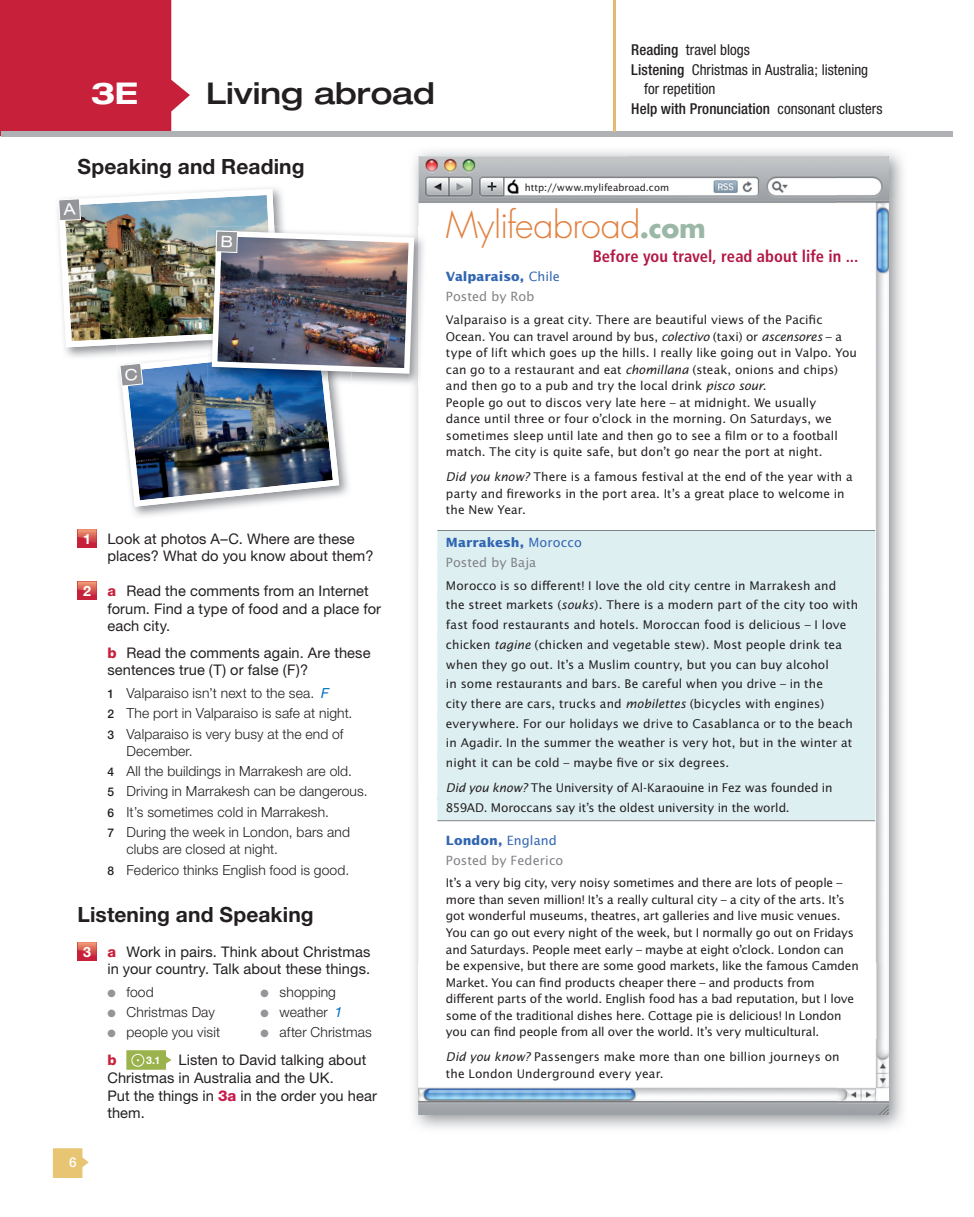
<style>
.page{position:relative;width:974px;height:1217px;background:#fff}
.page>*{position:absolute;margin:0;border:0;box-sizing:border-box;transform-origin:0 0}
.t1{font:300 36px "Futura";letter-spacing:-.01em;color:#e18140}
.t2{font:500 expanded 30px "Helvetica Neue";color:#231f20}
.t3{font:700 expanded 30px "Helvetica Neue";color:#fff}
.t4{font:700 21px "Helvetica Neue";letter-spacing:.005em;color:#231f20}
.t5{font:700 condensed 16.5px "Frutiger";letter-spacing:.005em;color:#b31845}
.t6{font:condensed 15px "Helvetica Neue";color:#231f20}
.t7{font:500 condensed 15px "Helvetica Neue";letter-spacing:.005em;color:#231f20}
.t8{font:14.7px/17.5px "Helvetica Neue";letter-spacing:.005em;color:#231f20}
.t9{font:800 14.7px "Helvetica Neue";color:#c7203b}
.t10{font:300 13.8px/20.4px "Helvetica Neue";letter-spacing:.01em;color:#231f20}
.t11{font:500 13.5px "Helvetica Neue";color:#fff}
.t12{font:12.75px/19.6px "Lucida Sans";color:#808285}
.t13{font:700 12.75px/19.6px "Lucida Sans";color:#3065b1}
.t14{font:12px/16.5px "Lucida Sans";color:#231f20}
.t15{font:9.75px "Lucida Sans";color:#231f20}
.s1{font-weight:500}
.s2{font-weight:400}
.s3{font-weight:700;font-size:14.25px;color:#fff}
.s4{font-weight:800;color:#c7203b}
.s5{font-weight:500;font-size:12px}
.s6{font-weight:400;font-style:italic;color:#006fba}
.s7{color:#939598}
.s8{font-weight:700;font-size:10.5px;color:#fff}
.s9{font-weight:800;font-size:15px;color:#c61d4c}
.s10{font-weight:700;font-size:27px;color:#9bb8a7}
.s11{font-weight:400;color:#808285}
.s12{font-style:italic}
.s13{font-weight:700;color:#3065b1}
.s14{color:#3065b1}
</style>
<div class="page">
<svg style="left:52px;top:1148px;width:37px;height:30px"></svg>
<svg style="left:0;top:0;width:190px;height:136px"></svg>
<div style="left:1px;top:132px;width:951px;height:5px;background:#b0b1b5"></div>
<img style="left:417px;top:197px;width:1px;height:30px">
<img style="left:418px;top:156px;width:418px;height:622px">
<img style="left:836px;top:156px;width:53px;height:807px">
<img style="left:627px;top:821px;width:210px;height:142px">
<img style="left:418px;top:963px;width:471px;height:151px">
<div style="left:791px;top:181px;width:46px;height:14px;background:#fff"></div>
<div style="left:437px;top:530px;width:438px;height:30px;background:#deeff2"></div>
<hr style="left:437px;top:530px;width:438px;height:1px;background:#808285">
<div style="left:437px;top:549px;width:438px;height:30px;background:#deeff2"></div>
<div style="left:437px;top:572px;width:438px;height:30px;background:#deeff2"></div>
<div style="left:437px;top:592px;width:438px;height:30px;background:#deeff2"></div>
<div style="left:437px;top:611px;width:438px;height:30px;background:#deeff2"></div>
<div style="left:437px;top:631px;width:438px;height:30px;background:#deeff2"></div>
<div style="left:437px;top:651px;width:438px;height:30px;background:#deeff2"></div>
<div style="left:437px;top:671px;width:438px;height:30px;background:#deeff2"></div>
<div style="left:437px;top:690px;width:438px;height:30px;background:#deeff2"></div>
<div style="left:437px;top:710px;width:438px;height:30px;background:#deeff2"></div>
<div style="left:437px;top:730px;width:438px;height:30px;background:#deeff2"></div>
<div style="left:437px;top:749px;width:438px;height:30px;background:#deeff2"></div>
<div style="left:437px;top:774px;width:438px;height:30px;background:#deeff2"></div>
<div style="left:437px;top:790px;width:438px;height:30px;background:#deeff2"></div>
<hr style="left:437px;top:820px;width:438px;height:1px;background:#808285">
<div style="left:78px;top:529px;width:19px;height:19px;background:#c7203b"></div>
<svg style="left:78px;top:529px;width:19px;height:14px"></svg>
<div style="left:78px;top:581px;width:19px;height:19px;background:#c7203b"></div>
<svg style="left:78px;top:581px;width:19px;height:14px"></svg>
<div style="left:78px;top:942px;width:19px;height:18px;background:#c7203b"></div>
<svg style="left:78px;top:942px;width:19px;height:14px"></svg>
<svg style="left:126px;top:1050px;width:45px;height:19px"></svg>
<hr style="left:613px;top:0;width:2px;height:132px;background:#e2ba74">
<img style="left:132px;top:506px;width:109px;height:10px">
<img style="left:417px;top:227px;width:9px;height:159px">
<img style="left:58px;top:189px;width:359px;height:317px">
<h2 class="t3" style="left:91px;top:74px;width:49px">3E</h2>
<h2 class="t2" style="left:206px;top:75px;width:230px">Living abroad</h2>
<p class="t6" style="left:631px;top:41px;width:120px"><span class="s1">Reading</span> travel blogs</p>
<p class="t6" style="left:631px;top:61px;width:238px"><span class="s1">Listening</span> Christmas in Australia; listening</p>
<p class="t6" style="left:644px;top:80px;width:73px">for repetition</p>
<p class="t7" style="left:631px;top:100px;width:253px">Help with Pronunciation <span class="s2">consonant clusters</span></p>
<h3 class="t4" style="left:78px;top:153px;width:228px">Speaking and Reading</h3>
<p class="t8" style="left:107px;top:529px;width:268px;text-indent:-24px"><span class="s3">1</span> Look at photos A–C. Where are these places? What do you know about them?</p>
<p class="t8" style="left:107px;top:581px;width:275px;text-indent:-24px"><span class="s3">2</span> <span class="s4">a</span> Read the comments from an Internet forum. Find a type of food and a place for each city.</p>
<p class="t8" style="left:107px;top:643px;width:265px"><span class="s4">b</span> Read the comments again. Are these sentences true (T) or false (F)?</p>
<p class="t10" style="left:107px;top:682px;width:247px"><span class="s5">1</span> Valparaiso isn’t next to the sea. <span class="s6">F<br></span><span class="s5">2</span> The port in Valparaiso is safe at night.<br><span class="s5">3</span> Valparaiso is very busy at the end of</p>
<p class="t10" style="left:107px;top:740px;width:262px;text-indent:19px">December.<br><span class="s5">4</span> All the buildings in Marrakesh are old.<br><span class="s5">5</span> Driving in Marrakesh can be dangerous.<br><span class="s5">6</span> It’s sometimes cold in Marrakesh.<br><span class="s5">7</span> During the week in London, bars and</p>
<p class="t10" style="left:107px;top:838px;width:243px;text-indent:19px">clubs are closed at night.<br><span class="s5">8</span> Federico thinks English food is good.</p>
<h3 class="t4" style="left:78px;top:901px;width:238px">Listening and Speaking</h3>
<p class="t8" style="left:83px;top:942px;width:289px;text-align:right"><span class="s3">3</span> <span class="s4">a</span> Work in pairs. Think about Christmas in your country. Talk about these things.</p>
<p class="t10" style="left:107px;top:980px;width:48px"><span class="s7">●</span> food</p>
<p class="t10" style="left:107px;top:1001px;width:109px"><span class="s7">●</span> Christmas Day</p>
<p class="t10" style="left:107px;top:1021px;width:114px"><span class="s7">●</span> people you visit</p>
<p class="t10" style="left:260px;top:980px;width:77px"><span class="s7">●</span> shopping</p>
<p class="t10" style="left:260px;top:1001px;width:84px"><span class="s7">●</span> weather <span class="s6">1</span></p>
<p class="t10" style="left:260px;top:1021px;width:113px"><span class="s7">●</span> after Christmas</p>
<p class="t11" style="left:69px;top:1154px;width:9px">6</p>
<p class="t8" style="left:107px;top:1050px;width:271px;text-indent:39px"><span class="s8">3.1</span> Listen to David talking about<br>Christmas in Australia and the UK.<br>Put the things in <span class="s9">3a</span> in the order you hear them.</p>
<p class="t9" style="left:107px;top:1050px;width:11px">b</p>
<p class="t15" style="left:525px;top:182px;width:146px">http://www.mylifeabroad.com</p>
<h1 class="t1" style="left:446px;top:203px;width:261px">Mylifeabroad<span class="s10">.com</span></h1>
<h3 class="t5" style="left:593px;top:246px;width:267px">Before you travel, read about life in ...</h3>
<p class="t13" style="left:446px;top:267px;width:115px">Valparaiso, <span class="s2">Chile<br></span><span class="s11">Posted by Rob</span></p>
<p class="t14" style="left:446px;top:311px;width:412px">Valparaiso is a great city. There are beautiful views of the Pacific Ocean. You can travel around by bus, <span class="s12">colectivo</span> (taxi) or <span class="s12">ascensores</span> – a type of lift which goes up the hills. I really like going out in Valpo. You can go to a restaurant and eat <span class="s12">chomillana</span> (steak, onions and chips) and then go to a pub and try the local drink <span class="s12">pisco sour</span>.<br>People go out to discos very late here – at midnight. We usually<br>dance until three or four o’clock in the morning. On Saturdays, we sometimes sleep until late and then go to see a film or to a football match. The city is quite safe, but don’t go near the port at night.</p>
<p class="t14" style="left:446px;top:468px;width:408px"><span class="s12">Did you know?</span> There is a famous festival at the end of the year with a party and fireworks in the port area. It’s a great place to welcome in the New Year.</p>
<p class="t12" style="left:446px;top:533px;width:137px"><span class="s13">Marrakesh,</span> <span class="s14">Morocco<br></span>Posted by Baja</p>
<p class="t14" style="left:446px;top:575px;width:414px;line-height:19.6px">Morocco is so different! I love the old city centre in Marrakesh and the street markets (<span class="s12">souks</span>). There is a modern part of the city too with fast food restaurants and hotels. Moroccan food is delicious – I love chicken <span class="s12">tagine</span> (chicken and vegetable stew). Most people drink tea when they go out. It’s a Muslim country, but you can buy alcohol<br>in some restaurants and bars. Be careful when you drive – in the<br>city there are cars, trucks and <span class="s12">mobilettes</span> (bicycles with engines) everywhere. For our holidays we drive to Casablanca or to the beach in Agadir. In the summer the weather is very hot, but in the winter at night it can be cold – maybe five or six degrees.</p>
<p class="t14" style="left:446px;top:778px;width:388px;line-height:19.6px"><span class="s12">Did you know?</span> The University of Al-Karaouine in Fez was founded in<br>859AD. Moroccans say it’s the oldest university in the world.</p>
<p class="t12" style="left:446px;top:830px;width:119px"><span class="s13">London,</span> <span class="s14">England<br></span>Posted by Federico</p>
<p class="t14" style="left:446px;top:874px;width:414px">It’s a very big city, very noisy sometimes and there are lots of people – more than seven million! It’s a really cultural city – a city of the arts. It’s got wonderful museums, theatres, art galleries and live music venues.<br>You can go out every night of the week, but I normally go out on Fridays and Saturdays. People meet early – maybe at eight o’clock. London can be expensive, but there are some good markets, like the famous Camden Market. You can find products cheaper there – and products from different parts of the world. English food has a bad reputation, but I love some of the traditional dishes here. Cottage pie is delicious! In London you can find people from all over the world. It’s very multicultural.</p>
<p class="t14" style="left:446px;top:1048px;width:395px"><span class="s12">Did you know?</span> Passengers make more than one billion journeys on the London Underground every year.</p>
</div>
